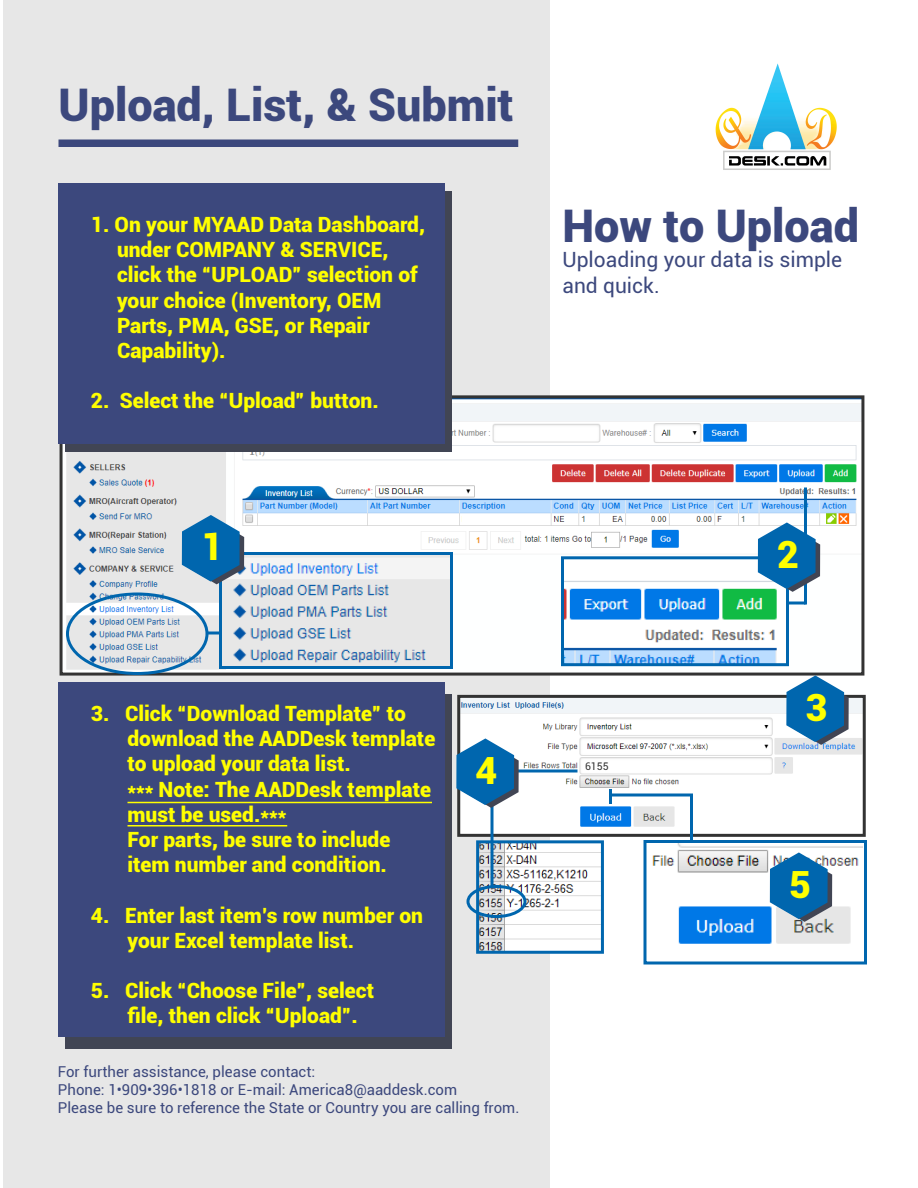
<style>
.page{position:relative;width:918px;height:1188px;background:#fff}
.page>*{position:absolute;margin:0;border:0;box-sizing:border-box;transform-origin:0 0}
.t1{font:900 45px "Roboto";color:#3c487d}
.t2{font:900 37.5px "Roboto";color:#ff0}
.t3{font:900 21px/25.2px "Roboto";color:#ff0}
.t4{font:21px/25.2px "Roboto";color:#3c487d}
.t5{font:15px/18px "Roboto";color:#3c487d}
.t6{font:10.5px "Roboto";color:#333}
</style>
<div class="page">
<div style="left:3px;top:0;width:546px;height:1188px;background:#e7e7e7"></div>
<img style="left:715px;top:63px;width:122px;height:107px">
<img style="left:64px;top:399px;width:796px;height:273px">
<div style="left:60px;top:395px;width:804px;height:281px;border:3px solid #333"></div>
<div style="left:65px;top:191px;width:387px;height:261px;background:#414554"></div>
<div style="left:58px;top:183px;width:387px;height:260px;background:#3c487d"></div>
<div style="left:66px;top:592px;width:142px;height:83px;border:3px solid #0066ae;border-radius:50%"></div>
<svg style="left:207px;top:632px;width:12px;height:2px"></svg>
<img style="left:565px;top:560px;width:220px;height:102px">
<div style="left:561px;top:556px;width:228px;height:110px;border:3px solid #0066ae"></div>
<svg style="left:788px;top:602px;width:16px;height:2px"></svg>
<hr style="left:804px;top:488px;width:3px;height:116px;background:#0066ae">
<svg style="left:758px;top:522px;width:62px;height:70px"></svg>
<img style="left:461px;top:699px;width:401px;height:134px">
<div style="left:457px;top:695px;width:409px;height:142px;border:3px solid #333"></div>
<img style="left:223px;top:556px;width:226px;height:109px">
<div style="left:219px;top:552px;width:234px;height:117px;border:3px solid #0066ae"></div>
<svg style="left:182px;top:515px;width:62px;height:69px"></svg>
<div style="left:65px;top:694px;width:387px;height:354px;background:#414554"></div>
<div style="left:58px;top:682px;width:387px;height:355px;background:#3c487d"></div>
<svg style="left:786px;top:675px;width:63px;height:70px"></svg>
<img style="left:480px;top:844px;width:120px;height:106px">
<div style="left:476px;top:840px;width:128px;height:114px;border:3px solid #0066ae"></div>
<div style="left:466px;top:885px;width:60px;height:33px;border:3px solid #0066ae;border-radius:50%"></div>
<div style="left:58px;top:140px;width:460px;height:7px;background:#3c487d"></div>
<hr style="left:490px;top:770px;width:88px;height:2px;background:#0066ae">
<svg style="left:490px;top:808px;width:4px;height:78px"></svg>
<img style="left:652px;top:844px;width:210px;height:100px">
<div style="left:644px;top:840px;width:223px;height:124px;border:3px solid #0066ae"></div>
<svg style="left:770px;top:852px;width:62px;height:70px;background:#4084b5"></svg>
<svg style="left:456px;top:738px;width:63px;height:70px;background:#4588b8"></svg>
<hr style="left:609px;top:789px;width:3px;height:15px;background:#0066ae">
<hr style="left:610px;top:794px;width:83px;height:2px;background:#0066ae">
<hr style="left:690px;top:795px;width:3px;height:47px;background:#0066ae">
<div style="left:258px;top:514px;width:38px;height:10px;background:#fff"></div>
<div style="left:462px;top:514px;width:38px;height:10px;background:#fff"></div>
<hr style="left:128px;top:802px;width:304px;height:1px;background:#ff0">
<hr style="left:128px;top:825px;width:159px;height:1px;background:#ff0">
<h1 class="t1" style="left:59px;top:73px;width:456px">Upload, List, &amp; Submit</h1>
<p class="t3" style="left:117px;top:211px;width:310px;text-indent:-26px">1. On your MYAAD Data Dashboard, under COMPANY &amp; SERVICE, click the “UPLOAD” selection of your choice (Inventory, OEM<br>Parts, PMA, GSE, or Repair<br>Capability).</p>
<p class="t3" style="left:91px;top:387px;width:289px">2. Select the “Upload” button.</p>
<h1 class="t1" style="left:562px;top:194px;width:298px">How to Upload</h1>
<p class="t4" style="left:562px;top:247px;width:281px">Uploading your data is simple and quick.</p>
<h2 class="t2" style="left:201px;top:520px;width:23px">1</h2>
<h2 class="t2" style="left:777px;top:528px;width:23px">2</h2>
<p class="t3" style="left:127px;top:700px;width:309px;text-indent:-37px">3. Click “Download Template” to download the AADDesk template to upload your data list.<br>*** Note: The AADDesk template must be used.***<br>For parts, be sure to include item number and condition.</p>
<p class="t3" style="left:127px;top:902px;width:297px;text-indent:-37px">4. Enter last item’s row number on your Excel template list.</p>
<p class="t3" style="left:127px;top:977px;width:248px;text-indent:-37px">5. Click “Choose File”, select file, then click “Upload”.</p>
<h2 class="t2" style="left:476px;top:744px;width:23px">4</h2>
<p class="t5" style="left:58px;top:1062px;width:463px">For further assistance, please contact:<br>Phone: 1•909•396•1818 or E-mail: America8@aaddesk.com<br>Please be sure to reference the State or Country you are calling from.</p>
<p class="t6" style="left:585px;top:759px;width:25px">6155</p>
<h2 class="t2" style="left:806px;top:681px;width:23px">3</h2>
<h2 class="t2" style="left:789px;top:858px;width:23px">5</h2>
</div>
